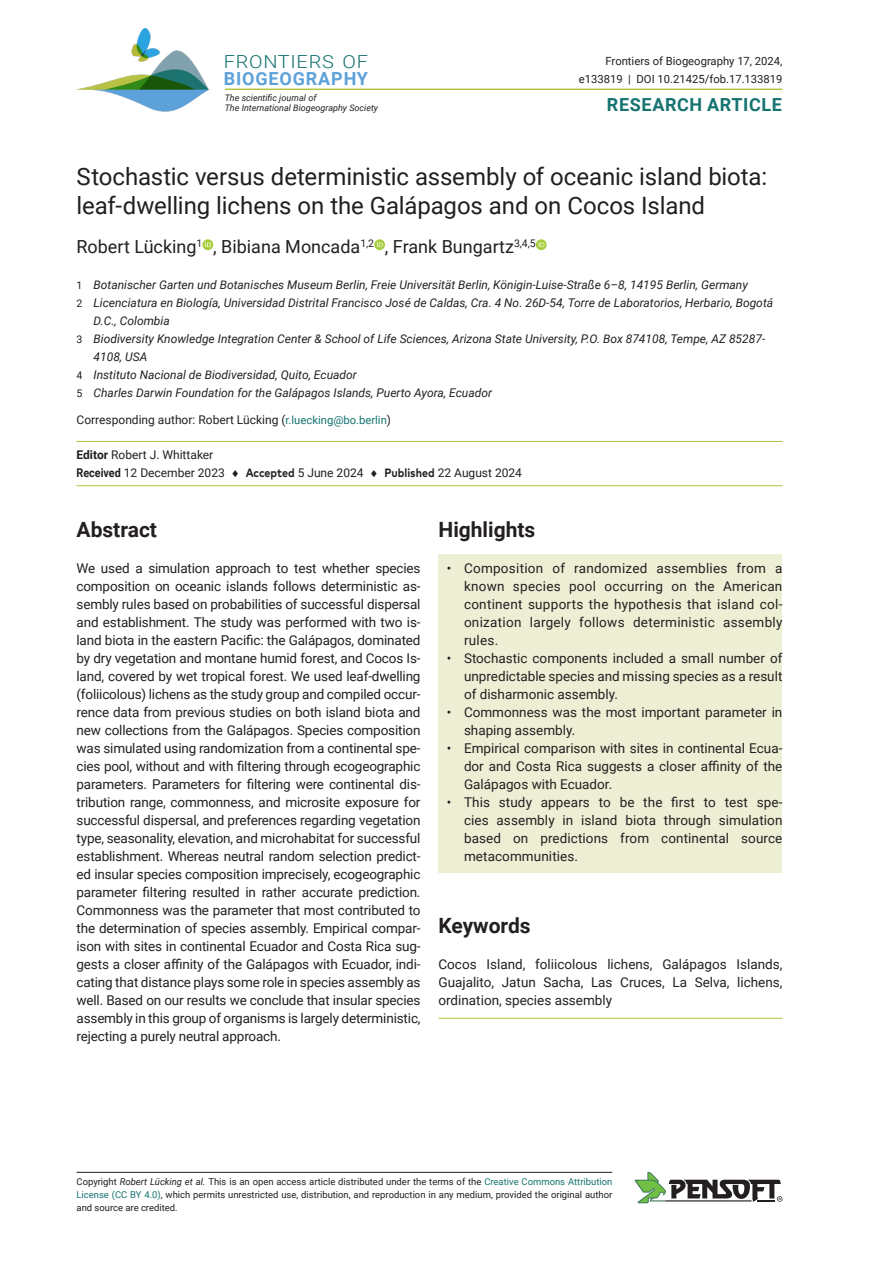
<style>
.page{position:relative;width:893px;height:1263px;background:#fff}
.page>*{position:absolute;margin:0;border:0;box-sizing:border-box;transform-origin:0 0}
.Article_Title{font:24px/28.8px "Roboto";letter-spacing:-.005em;color:#231f20}
.Abstract_text{font:700 21px "Roboto";color:#231f20}
.Keywords{font:700 21px "Roboto";color:#231f20}
.Authors{font:18px "Roboto";color:#231f20}
.t1{font:700 18px/16.5px "Roboto";letter-spacing:.045em;color:#5ca1da}
.t2{font:700 18px "Roboto";letter-spacing:.035em;color:#157370}
.Abstract_text-2{font:13.5px/18px "Roboto";color:#231f20;text-align:justify}
.Keywords-2{font:13.5px/18px "Roboto";color:#231f20;text-align:justify}
.Affiliations{font:italic 12px/18px "Roboto";color:#231f20}
.Dates{font:12px/18px "Roboto";color:#231f20}
.Corresponding_authors{font:12px "Roboto";color:#231f20}
.Article_citation_details{font:11.25px/18px "Roboto";color:#231f20;text-align:right}
.t3{font:9.45px/12.6px "Roboto";color:#231f20;text-align:justify}
.t4{font:italic 9px/10.5px "Roboto";color:#231f20}
.s1{font-weight:300;color:#157370}
.s2{font-style:normal;font-size:10.5px}
.s3{font-size:11.25px;color:#157370}
.s4{font-weight:700}
.s5{font-family:"FF Mark Pro";font-weight:700}
.s6{font-style:italic}
.s7{color:#157370}
</style>
<div class="page">
<hr style="left:225px;top:89px;width:557px;height:1px;background:#b6c144">
<svg style="left:202px;top:239px;width:11px;height:11px"></svg>
<svg style="left:205px;top:241px;width:6px;height:6px"></svg>
<svg style="left:374px;top:239px;width:11px;height:11px"></svg>
<svg style="left:377px;top:241px;width:6px;height:6px"></svg>
<svg style="left:536px;top:239px;width:11px;height:11px"></svg>
<svg style="left:539px;top:241px;width:5px;height:6px"></svg>
<hr style="left:77px;top:441px;width:705px;height:1px;background:#b6c144">
<hr style="left:77px;top:485px;width:705px;height:1px;background:#b6c144">
<hr style="left:77px;top:1172px;width:535px;height:1px;background:#231f20">
<svg style="left:635px;top:1172px;width:147px;height:31px"></svg>
<img style="left:77px;top:28px;width:132px;height:83px">
<div style="left:438px;top:554px;width:344px;height:103px;background:#edefd5"></div>
<div style="left:438px;top:644px;width:344px;height:67px;background:#edefd5"></div>
<div style="left:438px;top:698px;width:344px;height:49px;background:#edefd5"></div>
<div style="left:438px;top:734px;width:344px;height:67px;background:#edefd5"></div>
<div style="left:438px;top:788px;width:344px;height:85px;background:#edefd5"></div>
<hr style="left:438px;top:1018px;width:344px;height:1px;background:#b6c144">
<p class="t1" style="left:224px;top:53px;width:146px"><span class="s1">FRONTIERS OF<br></span>BIOGEOGRAPHY</p>
<p class="t4" style="left:225px;top:92px;width:155px">The scientific journal of<br>The International Biogeography Society</p>
<p class="Article_citation_details" style="left:579px;top:52px;width:205px">Frontiers of Biogeography 17, 2024, e133819 | DOI 10.21425/fob.17.133819</p>
<p class="t2" style="left:607px;top:92px;width:177px">RESEARCH ARTICLE</p>
<p class="Article_Title" style="left:77px;top:161px;width:692px">Stochastic versus deterministic assembly of oceanic island biota: leaf-dwelling lichens on the Galápagos and on Cocos Island</p>
<p class="Authors" style="left:77px;top:234px;width:461px">Robert Lücking<sup>1</sup> , Bibiana Moncada<sup>1,2</sup> , Frank Bungartz<sup>3,4,5</sup></p>
<p class="Affiliations" style="left:77px;top:276px;width:673px"><span class="s2">1</span> Botanischer Garten und Botanisches Museum Berlin, Freie Universität Berlin, Königin-Luise-Straße 6–8, 14195 Berlin, Germany</p>
<p class="Affiliations" style="left:94px;top:294px;width:681px;text-indent:-17px"><span class="s2">2</span> Licenciatura en Biología, Universidad Distrital Francisco José de Caldas, Cra. 4 No. 26D-54, Torre de Laboratorios, Herbario, Bogotá<br>D.C., Colombia</p>
<p class="Affiliations" style="left:94px;top:330px;width:673px;text-indent:-17px"><span class="s2">3</span> Biodiversity Knowledge Integration Center &amp; School of Life Sciences, Arizona State University, P.O. Box 874108, Tempe, AZ 85287-<br>4108, USA</p>
<p class="Affiliations" style="left:77px;top:366px;width:282px"><span class="s2">4</span> Instituto Nacional de Biodiversidad, Quito, Ecuador</p>
<p class="Affiliations" style="left:77px;top:384px;width:417px"><span class="s2">5</span> Charles Darwin Foundation for the Galápagos Islands, Puerto Ayora, Ecuador</p>
<p class="Corresponding_authors" style="left:77px;top:411px;width:316px">Corresponding author: Robert Lücking (<span class="s3">r.luecking@bo.berlin</span>)</p>
<p class="Dates" style="left:77px;top:445px;width:447px"><span class="s4">Editor</span> Robert J. Whittaker<br><span class="s4">Received</span> 12 December 2023 ♦ <span class="s5">Accepted</span> 5 June 2024 ♦ <span class="s5">Published</span> 22 August 2024</p>
<p class="Abstract_text" style="left:77px;top:515px;width:82px">Abstract</p>
<p class="Abstract_text-2" style="left:77px;top:559px;width:346px">We used a simulation approach to test whether species composition on oceanic islands follows deterministic as&shy;sembly rules based on probabilities of successful dispersal and establishment. The study was performed with two is&shy;land biota in the eastern Pacific: the Galápagos, dominated by dry vegetation and montane humid forest, and Cocos Is&shy;land, covered by wet tropical forest. We used leaf-dwelling (foliicolous) lichens as the study group and compiled occur&shy;rence data from previous studies on both island biota and new collections from the Galápagos. Species composition was simulated using randomization from a continental spe&shy;cies pool, without and with filtering through ecogeographic parameters. Parameters for filtering were continental dis&shy;tribution range, commonness, and microsite exposure for successful dispersal, and preferences regarding vegetation type, seasonality, elevation, and microhabitat for successful establishment. Whereas neutral random selection predict&shy;ed insular species composition imprecisely, ecogeographic parameter filtering resulted in rather accurate prediction.<br>Commonness was the parameter that most contributed to the determination of species assembly. Empirical compar&shy;ison with sites in continental Ecuador and Costa Rica sug&shy;gests a closer affinity of the Galápagos with Ecuador, indi&shy;cating that distance plays some role in species assembly as well. Based on our results we conclude that insular species assembly in this group of organisms is largely deterministic, rejecting a purely neutral approach.</p>
<p class="Abstract_text" style="left:438px;top:515px;width:98px">Highlights</p>
<p class="Abstract_text-2" style="left:464px;top:559px;width:320px;text-indent:-17px">• Composition of randomized assemblies from a known species pool occurring on the American continent supports the hypothesis that island col&shy;onization largely follows deterministic assembly rules.</p>
<p class="Abstract_text-2" style="left:464px;top:649px;width:320px;text-indent:-17px">• Stochastic components included a small number of unpredictable species and missing species as a result of disharmonic assembly.</p>
<p class="Abstract_text-2" style="left:464px;top:703px;width:320px;text-indent:-17px">• Commonness was the most important parameter in shaping assembly.</p>
<p class="Abstract_text-2" style="left:464px;top:739px;width:320px;text-indent:-17px">• Empirical comparison with sites in continental Ecua&shy;dor and Costa Rica suggests a closer affinity of the Galápagos with Ecuador.</p>
<p class="Abstract_text-2" style="left:464px;top:793px;width:320px;text-indent:-17px">• This study appears to be the first to test spe&shy;cies assembly in island biota through simulation based on predictions from continental source metacommunities.</p>
<p class="Keywords" style="left:438px;top:911px;width:94px">Keywords</p>
<p class="Keywords-2" style="left:438px;top:955px;width:345px">Cocos Island, foliicolous lichens, Galápagos Islands, Guajalito, Jatun Sacha, Las Cruces, La Selva, lichens, ordination, species assembly</p>
<p class="t3" style="left:77px;top:1175px;width:537px">Copyright <span class="s6">Robert Lücking et al.</span> This is an open access article distributed under the terms of the <span class="s7">Creative Commons Attribution License (CC BY 4.0)</span>, which permits unrestricted use, distribution, and reproduction in any medium, provided the original author and source are credited.</p>
</div>
